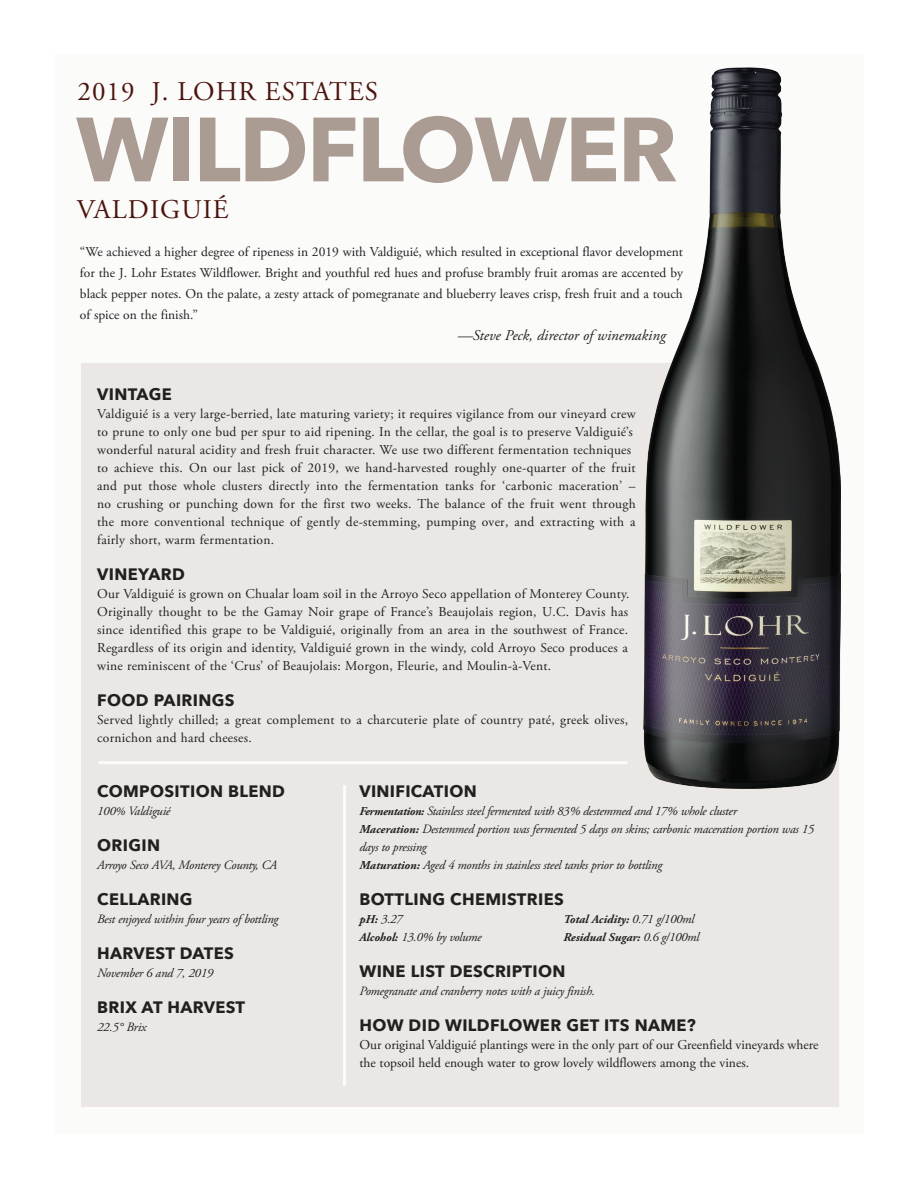
<style>
.page{position:relative;width:918px;height:1188px;background:#fff}
.page>*{position:absolute;margin:0;border:0;box-sizing:border-box;transform-origin:0 0}
.t1{font:700 90px "Avenir Next";letter-spacing:-.02em;color:#aa9b93}
.t2{font:27px "Adobe Garamond Pro";letter-spacing:.04em;color:#4c140e}
.t3{font:700 16.5px "Avenir Next";letter-spacing:.02em;color:#231f20}
.t4{font:italic 15px "Adobe Garamond Pro";color:#231f20}
.t5{font:13.5px/18px "Adobe Garamond Pro";letter-spacing:.02em;color:#231f20}
.t6{font:13.5px/18px "Adobe Garamond Pro";color:#231f20}
.t7{font:italic 12.75px/18px "Adobe Garamond Pro";letter-spacing:-.02em;color:#231f20}
.t8{font:italic 700 12px "Adobe Garamond Pro";color:#231f20}
.s1{font-size:12px}
.s2{font-weight:700;font-size:12px}
.s3{font-weight:400;font-size:12.75px}
</style>
<div class="page">
<div style="left:54px;top:54px;width:810px;height:1080px;background:#fbfbfa"></div>
<div style="left:81px;top:363px;width:758px;height:744px;background:#eae7e4"></div>
<hr style="left:343px;top:785px;width:3px;height:301px;background:#fbfbfa">
<hr style="left:98px;top:761px;width:529px;height:3px;background:#fbfbfa">
<img style="left:644px;top:68px;width:197px;height:720px">
<p class="t2" style="left:77px;top:75px;width:302px">2019 J. LOHR ESTATES</p>
<p class="t1" style="left:76px;top:72px;width:603px">WILDFLOWER</p>
<p class="t2" style="left:77px;top:194px;width:154px">VALDIGUIÉ</p>
<p class="t5" style="left:80px;top:242px;width:605px;line-height:21px;text-align:justify">“We achieved a higher degree of ripeness in 2019 with Valdiguié, which resulted in exceptional flavor development for the J. Lohr Estates Wildflower. Bright and youthful red hues and profuse brambly fruit aromas are accented by black pepper notes. On the palate, a zesty attack of pomegranate and blueberry leaves crisp, fresh fruit and a touch of spice on the finish.”</p>
<p class="t4" style="left:458px;top:326px;width:209px">—Steve Peck, director of winemaking</p>
<p class="t3" style="left:97px;top:380px;width:76px">VINTAGE</p>
<p class="t5" style="left:97px;top:405px;width:540px">Valdiguié is a very large-berried, late maturing variety; it requires vigilance from our vineyard crew to prune to only one bud per spur to aid ripening. In the cellar, the goal is to preserve Valdiguié’s wonderful natural acidity and fresh fruit character. We use two different fermentation techniques to achieve this. On our last pick of 2019, we hand-harvested roughly one-quarter of the fruit and put those whole clusters directly into the fermentation tanks for ‘carbonic maceration’ – no crushing or punching down for the first two weeks. The balance of the fruit went through the more conventional technique of gently de-stemming, pumping over, and extracting with a fairly short, warm fermentation.</p>
<p class="t3" style="left:97px;top:560px;width:89px">VINEYARD</p>
<p class="t5" style="left:97px;top:585px;width:534px">Our Valdiguié is grown on Chualar loam soil in the Arroyo Seco appellation of Monterey County.<br>Originally thought to be the Gamay Noir grape of France’s Beaujolais region, U.C. Davis has since identified this grape to be Valdiguié, originally from an area in the southwest of France.<br>Regardless of its origin and identity, Valdiguié grown in the windy, cold Arroyo Seco produces a wine reminiscent of the ‘Crus’ of Beaujolais: Morgon, Fleurie, and Moulin-à-Vent.</p>
<p class="t3" style="left:97px;top:686px;width:139px">FOOD PAIRINGS</p>
<p class="t5" style="left:97px;top:711px;width:532px">Served lightly chilled; a great complement to a charcuterie plate of country paté, greek olives, cornichon and hard cheeses.</p>
<p class="t3" style="left:97px;top:776px;width:189px">COMPOSITION BLEND</p>
<p class="t7" style="left:97px;top:802px;width:75px">100<span class="s1">%</span> Valdiguié</p>
<p class="t3" style="left:97px;top:830px;width:64px">ORIGIN</p>
<p class="t7" style="left:97px;top:856px;width:182px">Arroyo Seco AVA, Monterey County, CA</p>
<p class="t3" style="left:97px;top:884px;width:97px">CELLARING</p>
<p class="t7" style="left:97px;top:910px;width:183px">Best enjoyed within four years of bottling</p>
<p class="t3" style="left:97px;top:938px;width:138px">HARVEST DATES</p>
<p class="t7" style="left:97px;top:964px;width:118px">November 6 and 7, 2019</p>
<p class="t3" style="left:97px;top:992px;width:149px">BRIX AT HARVEST</p>
<p class="t7" style="left:97px;top:1018px;width:51px">22.5° Brix</p>
<p class="t3" style="left:359px;top:776px;width:119px">VINIFICATION</p>
<p class="t7" style="left:359px;top:802px;width:456px"><span class="s2">Fermentation:</span> Stainless steel fermented with 83% destemmed and 17% whole cluster<br><span class="s2">Maceration:</span> Destemmed portion was fermented 5 days on skins; carbonic maceration portion was 15 days to pressing</p>
<p class="t7" style="left:359px;top:856px;width:304px"><span class="s2">Maturation:</span> Aged 4 months in stainless steel tanks prior to bottling</p>
<p class="t3" style="left:359px;top:884px;width:206px">BOTTLING CHEMISTRIES</p>
<p class="t7" style="left:359px;top:910px;width:45px"><span class="s2">pH:</span> 3.27</p>
<p class="t8" style="left:563px;top:912px;width:132px">Total Acidity: <span class="s3">0.71 g/100ml</span></p>
<p class="t7" style="left:359px;top:928px;width:124px"><span class="s2">Alcohol:</span> 13.0% by volume</p>
<p class="t8" style="left:563px;top:930px;width:137px">Residual Sugar: <span class="s3">0.6 g/100ml</span></p>
<p class="t3" style="left:359px;top:956px;width:208px">WINE LIST DESCRIPTION</p>
<p class="t7" style="left:359px;top:982px;width:237px">Pomegranate and cranberry notes with a juicy finish.</p>
<p class="t3" style="left:359px;top:1010px;width:338px">HOW DID WILDFLOWER GET ITS NAME?</p>
<p class="t6" style="left:359px;top:1036px;width:461px">Our original Valdiguié plantings were in the only part of our Greenfield vineyards where the topsoil held enough water to grow lovely wildflowers among the vines.</p>
</div>
